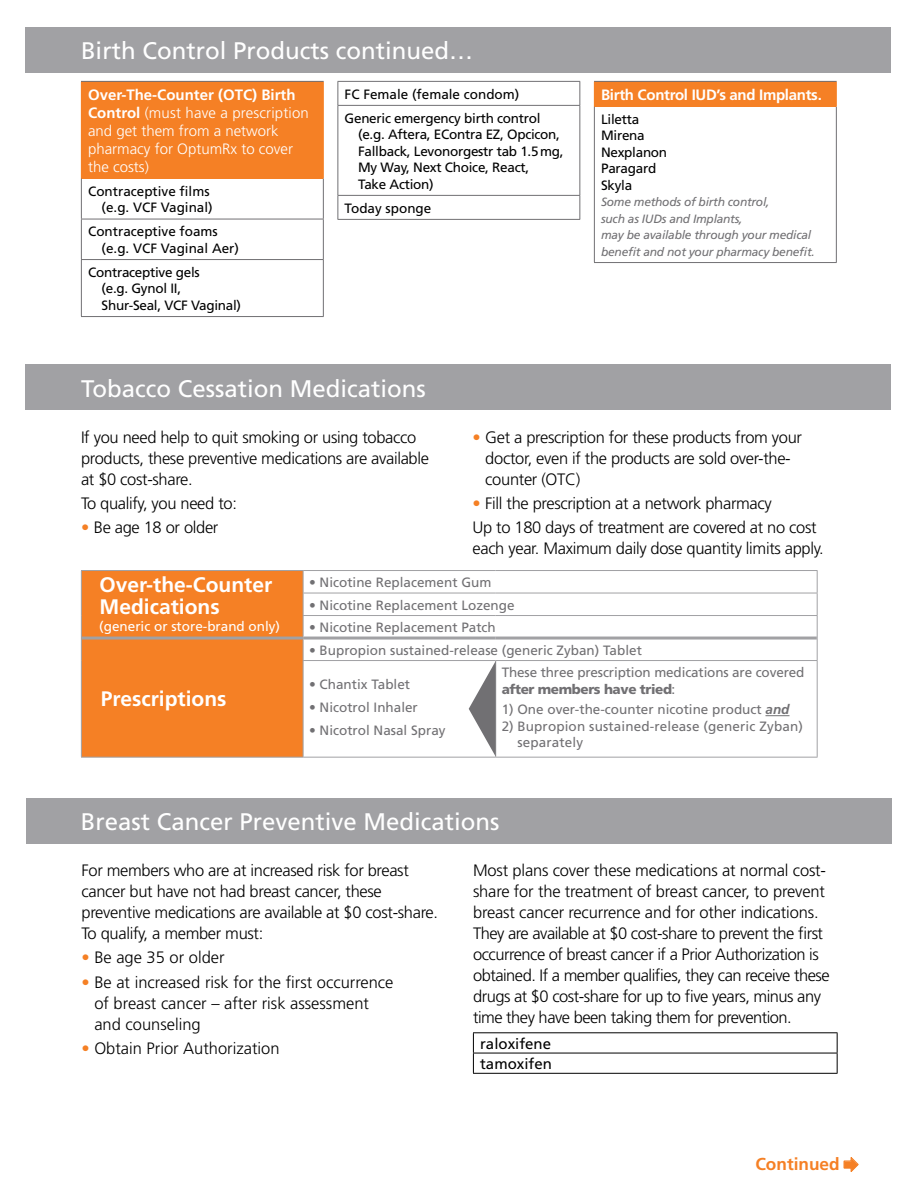
<style>
.page{position:relative;width:918px;height:1188px;background:#fff}
.page>*{position:absolute;margin:0;border:0;box-sizing:border-box;transform-origin:0 0}
.t1{font:24px "Frutiger";color:#fff}
.t2{font:700 21px/21.8px "Frutiger";color:#fff}
.t3{font:700 17.25px "Frutiger";color:#f58025}
.t4{font:300 16.5px/21px "Frutiger";letter-spacing:-.02em;color:#000}
.t5{font:300 16.5px/21px "Frutiger";color:#000}
.t6{font:300 15px/18px "Frutiger";color:#fff}
.t7{font:700 15px "Frutiger";letter-spacing:-.02em;color:#fff}
.t8{font:15px/20.2px "Frutiger";color:#000}
.t9{font:13.5px/22.5px "Frutiger";color:#717073}
.t10{font:13.5px/16.5px "Frutiger";letter-spacing:-.02em;color:#000}
.t11{font:13.5px/16.5px "Frutiger";color:#000;text-align:right}
.t12{font:13.5px "Frutiger";color:#fff}
.t13{font:900 13.5px "Frutiger";letter-spacing:-.03em;color:#717073}
.t14{font:italic 12px/16.5px "Frutiger";letter-spacing:-.02em;color:#717073}
.s1{font-weight:700}
.s2{color:#f58025}
.s3{font-weight:400}
.s4{font-weight:700;font-style:italic}
</style>
<div class="page">
<div style="left:26px;top:364px;width:865px;height:46px;background:#a1a1a4"></div>
<div style="left:26px;top:27px;width:865px;height:46px;background:#a1a1a4"></div>
<div style="left:81px;top:81px;width:242px;height:98px;background:#f58025"></div>
<hr style="left:323px;top:82px;width:1px;height:97px;background:#f58025">
<hr style="left:81px;top:179px;width:1px;height:40px;background:#717073">
<hr style="left:323px;top:179px;width:1px;height:40px;background:#717073">
<hr style="left:81px;top:219px;width:1px;height:40px;background:#717073">
<hr style="left:81px;top:219px;width:243px;height:1px;background:#717073">
<hr style="left:323px;top:219px;width:1px;height:40px;background:#717073">
<hr style="left:81px;top:260px;width:1px;height:56px;background:#717073">
<hr style="left:81px;top:259px;width:243px;height:1px;background:#717073">
<hr style="left:323px;top:260px;width:1px;height:56px;background:#717073">
<hr style="left:81px;top:316px;width:243px;height:1px;background:#717073">
<hr style="left:81px;top:81px;width:243px;height:1px;background:#717073">
<svg style="left:338px;top:82px;width:1px;height:23px"></svg>
<hr style="left:338px;top:81px;width:242px;height:1px;background:#717073">
<svg style="left:579px;top:82px;width:1px;height:23px"></svg>
<hr style="left:338px;top:106px;width:1px;height:89px;background:#717073">
<svg style="left:338px;top:196px;width:1px;height:23px"></svg>
<hr style="left:338px;top:105px;width:242px;height:1px;background:#717073">
<hr style="left:579px;top:106px;width:1px;height:89px;background:#717073">
<svg style="left:579px;top:196px;width:1px;height:23px"></svg>
<hr style="left:338px;top:195px;width:242px;height:1px;background:#717073">
<hr style="left:338px;top:219px;width:242px;height:1px;background:#717073">
<div style="left:594px;top:81px;width:242px;height:26px;background:#f58025"></div>
<hr style="left:594px;top:107px;width:1px;height:155px;background:#717073">
<hr style="left:836px;top:107px;width:1px;height:155px;background:#717073">
<hr style="left:594px;top:262px;width:243px;height:1px;background:#717073">
<hr style="left:594px;top:81px;width:243px;height:1px;background:#717073">
<svg style="left:836px;top:82px;width:1px;height:25px"></svg>
<hr style="left:81px;top:570px;width:222px;height:1px;background:#a1a1a4">
<hr style="left:303px;top:570px;width:193px;height:1px;background:#a1a1a4">
<hr style="left:496px;top:570px;width:322px;height:1px;background:#a1a1a4">
<hr style="left:303px;top:593px;width:193px;height:1px;background:#a1a1a4">
<hr style="left:496px;top:593px;width:322px;height:1px;background:#a1a1a4">
<hr style="left:303px;top:615px;width:193px;height:1px;background:#a1a1a4">
<hr style="left:496px;top:615px;width:322px;height:1px;background:#a1a1a4">
<div style="left:81px;top:571px;width:223px;height:186px;background:#f58025"></div>
<hr style="left:303px;top:637px;width:193px;height:3px;background:#a1a1a4">
<hr style="left:496px;top:637px;width:321px;height:3px;background:#a1a1a4">
<svg style="left:817px;top:571px;width:1px;height:89px"></svg>
<hr style="left:81px;top:757px;width:222px;height:1px;background:#a1a1a4">
<hr style="left:303px;top:661px;width:1px;height:96px;background:#a1a1a4">
<hr style="left:303px;top:660px;width:193px;height:1px;background:#a1a1a4">
<hr style="left:303px;top:757px;width:193px;height:1px;background:#a1a1a4">
<hr style="left:496px;top:660px;width:322px;height:1px;background:#a1a1a4">
<hr style="left:817px;top:661px;width:1px;height:96px;background:#a1a1a4">
<hr style="left:496px;top:757px;width:322px;height:1px;background:#a1a1a4">
<svg style="left:765px;top:715px;width:24px;height:1px"></svg>
<svg style="left:469px;top:661px;width:27px;height:96px"></svg>
<div style="left:26px;top:798px;width:866px;height:46px;background:#a1a1a4"></div>
<hr style="left:473px;top:1032px;width:365px;height:1px;background:#000">
<hr style="left:473px;top:1053px;width:365px;height:1px;background:#000">
<svg style="left:473px;top:1033px;width:1px;height:40px"></svg>
<svg style="left:837px;top:1033px;width:1px;height:40px"></svg>
<hr style="left:473px;top:1073px;width:365px;height:1px;background:#000">
<svg style="left:843px;top:1157px;width:16px;height:15px"></svg>
<h1 class="t1" style="left:81px;top:37px;width:394px">Birth Control Products continued…</h1>
<p class="t6" style="left:88px;top:86px;width:222px"><span class="s1">Over-The-Counter (OTC) Birth<br>Control</span> (must have a prescription and get them from a network pharmacy for OptumRx to cover the costs)</p>
<p class="t11" style="left:88px;top:183px;width:126px">Contraceptive films (e.g. VCF Vaginal)</p>
<p class="t11" style="left:102px;top:223px;width:139px;text-align:left;text-indent:-14px">Contraceptive foams (e.g. VCF Vaginal Aer)</p>
<p class="t10" style="left:102px;top:264px;width:141px;text-indent:-14px">Contraceptive gels<br>(e.g. Gynol II,<br>Shur-Seal, VCF Vaginal)</p>
<p class="t10" style="left:345px;top:82px;width:197px;line-height:24px">FC Female (female condom)<br>Generic emergency birth control</p>
<p class="t10" style="left:358px;top:126px;width:207px">(e.g. Aftera, EContra EZ, Opcicon,<br>Fallback, Levonorgestr tab 1.5mg,<br>My Way, Next Choice, React,<br>Take Action)</p>
<p class="t11" style="left:345px;top:200px;width:88px">Today sponge</p>
<p class="t7" style="left:601px;top:86px;width:222px">Birth Control IUD’s and Implants.</p>
<p class="t10" style="left:601px;top:111px;width:68px">Liletta<br>Mirena<br>Nexplanon<br>Paragard<br>Skyla</p>
<p class="t14" style="left:601px;top:194px;width:215px">Some methods of birth control,<br>such as IUDs and Implants,<br>may be available through your medical benefit and not your pharmacy benefit.</p>
<h1 class="t1" style="left:81px;top:374px;width:346px">Tobacco Cessation Medications</h1>
<p class="t4" style="left:81px;top:426px;width:350px">If you need help to quit smoking or using tobacco products, these preventive medications are available at $0 cost-share.</p>
<p class="t4" style="left:81px;top:493px;width:157px">To qualify, you need to:</p>
<p class="t4" style="left:81px;top:517px;width:139px"><span class="s2">•</span> Be age 18 or older</p>
<p class="t4" style="left:485px;top:426px;width:318px;text-indent:-13px"><span class="s2">•</span> Get a prescription for these products from your doctor, even if the products are sold over-the&shy;counter (OTC)</p>
<p class="t4" style="left:472px;top:491px;width:346px;line-height:24.3px"><span class="s2">•</span> Fill the prescription at a network pharmacy<br>Up to 180 days of treatment are covered at no cost</p>
<p class="t4" style="left:472px;top:538px;width:353px">each year. Maximum daily dose quantity limits apply.</p>
<p class="t9" style="left:309px;top:571px;width:184px">• Nicotine Replacement Gum</p>
<p class="t9" style="left:309px;top:593px;width:207px">• Nicotine Replacement Lozenge</p>
<p class="t9" style="left:309px;top:616px;width:188px">• Nicotine Replacement Patch</p>
<p class="t2" style="left:100px;top:574px;width:174px">Over-the-Counter<br>Medications</p>
<p class="t12" style="left:99px;top:618px;width:182px">(generic or store-brand only)</p>
<p class="t2" style="left:101px;top:687px;width:127px">Prescriptions</p>
<p class="t9" style="left:502px;top:638px;width:304px;text-indent:-193px">• Bupropion sustained-release (generic Zyban) Tablet<br>These three prescription medications are covered</p>
<p class="t13" style="left:502px;top:681px;width:175px">after members have tried<span class="s3">:</span></p>
<p class="t9" style="left:502px;top:698px;width:289px">1) One over-the-counter nicotine product <span class="s4">and</span></p>
<p class="t9" style="left:517px;top:718px;width:287px;line-height:16.5px;text-indent:-16px">2) Bupropion sustained-release (generic Zyban) separately</p>
<p class="t9" style="left:309px;top:673px;width:103px">• Chantix Tablet</p>
<p class="t9" style="left:309px;top:696px;width:110px">• Nicotrol Inhaler</p>
<p class="t9" style="left:309px;top:719px;width:138px">• Nicotrol Nasal Spray</p>
<h1 class="t1" style="left:81px;top:808px;width:420px">Breast Cancer Preventive Medications</h1>
<p class="t4" style="left:82px;top:860px;width:358px">For members who are at increased risk for breast cancer but have not had breast cancer, these preventive medications are available at $0 cost-share.<br>To qualify, a member must:</p>
<p class="t5" style="left:82px;top:947px;width:145px"><span class="s2">•</span> Be age 35 or older</p>
<p class="t5" style="left:94px;top:971px;width:301px;text-indent:-13px"><span class="s2">•</span> Be at increased risk for the first occurrence of breast cancer – after risk assessment and counseling</p>
<p class="t5" style="left:82px;top:1038px;width:200px"><span class="s2">•</span> Obtain Prior Authorization</p>
<p class="t4" style="left:473px;top:860px;width:358px">Most plans cover these medications at normal cost&shy;share for the treatment of breast cancer, to prevent breast cancer recurrence and for other indications.<br>They are available at $0 cost-share to prevent the first occurrence of breast cancer if a Prior Authorization is obtained. If a member qualifies, they can receive these drugs at $0 cost-share for up to five years, minus any time they have been taking them for prevention.</p>
<p class="t8" style="left:480px;top:1033px;width:73px">raloxifene tamoxifen</p>
<p class="t3" style="left:755px;top:1154px;width:86px">Continued</p>
</div>
